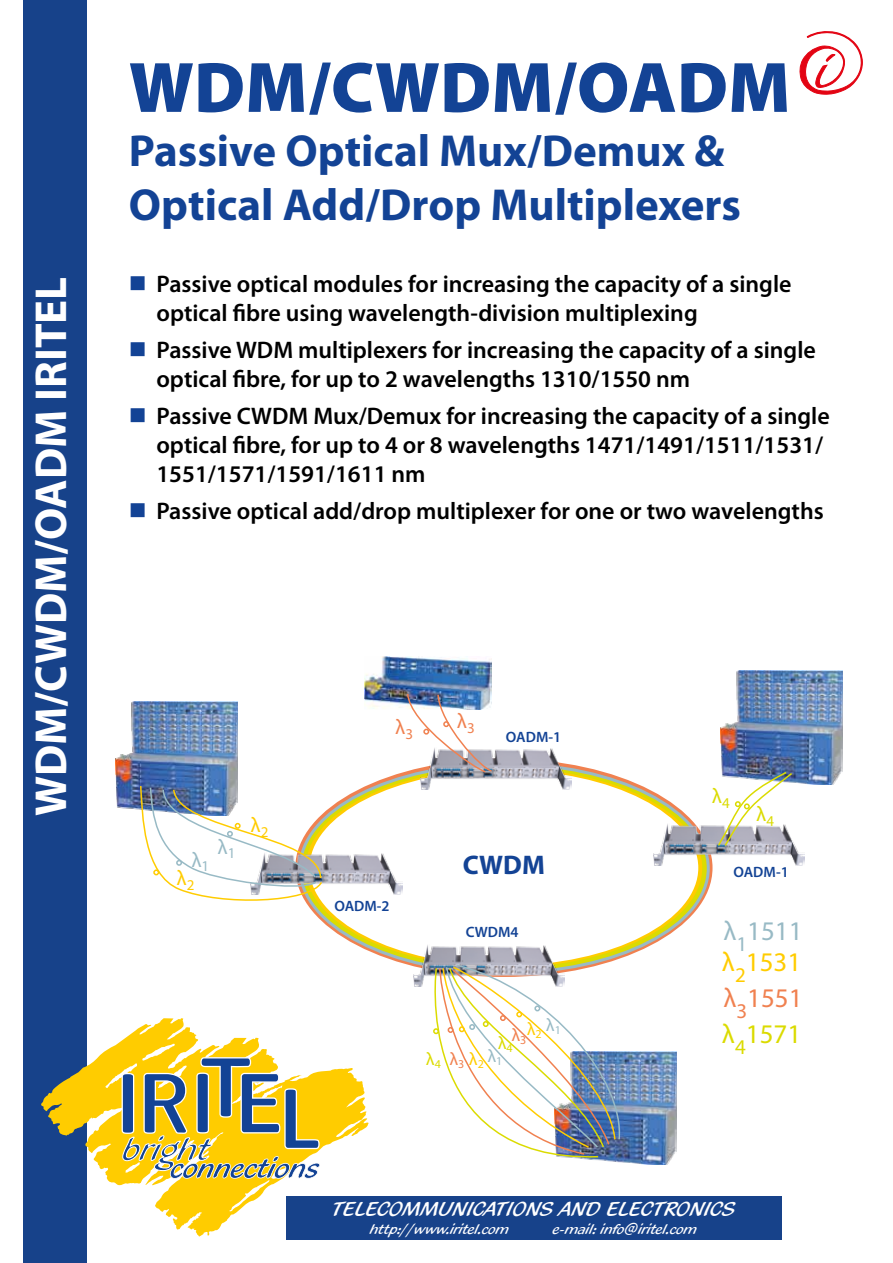
<style>
.page{position:relative;width:893px;height:1263px;background:#fff}
.page>*{position:absolute;margin:0;border:0;box-sizing:border-box;transform-origin:0 0}
.t1{font:900 72px "Myriad Pro";color:#134395}
.t2{font:700 45px/54px "Myriad Pro";color:#134395}
.t3{font:700 45px "Myriad Pro";color:#fff}
.t4{font:27px/31.2px "Myriad Pro";color:#98bac5}
.t5{font:27px/36.2px "Myriad Pro";color:#f08150}
.t6{font:700 27px "Myriad Pro";color:#134395}
.t7{font:600 24px/28.8px "Myriad Pro";color:#000}
.t8{font:21px "Blacklight D";color:#fff}
.t9{font:21px "Myriad Pro";color:#fc0}
.t10{font:21px "Myriad Pro";color:#f08150}
.t11{font:21px "Myriad Pro";color:#dbdb00}
.t12{font:21px "Myriad Pro";color:#98bac5}
.t13{font:18px "Myriad Pro";color:#dbdb00}
.t14{font:18px "Myriad Pro";color:#fc0}
.t15{font:18px "Myriad Pro";color:#98bac5}
.t16{font:18px "Myriad Pro";color:#f08150}
.t17{font:15px "Blacklight D";color:#fff}
.t18{font:600 15px "Myriad Pro";color:#134395}
.t19{font:12px "Myriad Pro";color:#f08150}
.s1{font-size:12px;color:#98bac5}
.s2{font-size:12px;color:#fc0}
.s3{color:#f08150}
.s4{color:#fc0}
.s5{color:#dbdb00}
</style>
<div class="page">
<img style="left:624px;top:1051px;width:52px;height:113px">
<img style="left:721px;top:671px;width:121px;height:113px">
<img style="left:116px;top:702px;width:121px;height:108px">
<img style="left:323px;top:853px;width:79px;height:42px">
<img style="left:413px;top:945px;width:151px;height:18px">
<img style="left:364px;top:657px;width:127px;height:52px">
<img style="left:139px;top:784px;width:184px;height:124px">
<img style="left:411px;top:963px;width:213px;height:200px">
<img style="left:420px;top:748px;width:151px;height:41px">
<img style="left:653px;top:823px;width:151px;height:42px">
<img style="left:716px;top:770px;width:78px;height:77px">
<img style="left:406px;top:692px;width:87px;height:82px">
<div style="left:286px;top:1196px;width:496px;height:44px;background:#17428a"></div>
<div style="left:23px;top:0;width:63px;height:1263px;background:#17428a"></div>
<svg style="left:41px;top:1018px;width:328px;height:218px"></svg>
<svg style="left:122px;top:1057px;width:198px;height:122px;background:#beb15c"></svg>
<svg style="left:799px;top:31px;width:63px;height:64px"></svg>
<h2 class="t3" style="left:22px;top:816px;width:541px;rotate:-90deg">WDM/CWDM/OADM IRITEL</h2>
<h1 class="t1" style="left:129px;top:47px;width:663px">WDM/CWDM/OADM</h1>
<h2 class="t2" style="left:129px;top:122px;width:614px">Passive Optical Mux/Demux &amp;<br>Optical Add/Drop Multiplexers</h2>
<p class="t7" style="left:156px;top:269px;width:637px">Passive optical modules for increasing the capacity of a single optical fibre using wavelength-division multiplexing</p>
<p class="t7" style="left:156px;top:335px;width:661px">Passive WDM multiplexers for increasing the capacity of a single optical fibre, for up to 2 wavelengths 1310/1550 nm</p>
<p class="t7" style="left:156px;top:401px;width:675px">Passive CWDM Mux/Demux for increasing the capacity of a single optical fibre, for up to 4 or 8 wavelengths 1471/1491/1511/1531/<br>1551/1571/1591/1611 nm</p>
<p class="t7" style="left:156px;top:496px;width:669px">Passive optical add/drop multiplexer for one or two wavelengths</p>
<p class="t12" style="left:192px;top:847px;width:19px">λ<sub>1</sub></p>
<p class="t9" style="left:177px;top:865px;width:19px">λ<sub>2</sub></p>
<p class="t12" style="left:218px;top:834px;width:19px">λ<sub>1</sub></p>
<p class="t9" style="left:251px;top:812px;width:19px">λ<sub>2</sub></p>
<p class="t10" style="left:395px;top:714px;width:19px">λ<sub>3</sub></p>
<p class="t10" style="left:457px;top:708px;width:19px">λ<sub>3</sub></p>
<p class="t18" style="left:506px;top:727px;width:57px">OADM-1</p>
<p class="t18" style="left:334px;top:896px;width:57px">OADM-2</p>
<p class="t6" style="left:463px;top:847px;width:83px">CWDM</p>
<p class="t18" style="left:466px;top:923px;width:54px">CWDM4</p>
<p class="t14" style="left:527px;top:1018px;width:35px">λ <sup>λ</sup><span class="s1">1</span></p>
<p class="t16" style="left:512px;top:1023px;width:32px">λ <span class="s2">2</span></p>
<p class="t19" style="left:520px;top:1032px;width:8px">3</p>
<p class="t13" style="left:498px;top:1031px;width:16px">λ<sub>4</sub></p>
<p class="t15" style="left:488px;top:1045px;width:16px">λ<sub>1</sub></p>
<p class="t13" style="left:426px;top:1048px;width:59px">λ<sub>4</sub> <span class="s3">λ</span><sub>3</sub> <span class="s4">λ</span><sub>2</sub></p>
<p class="t11" style="left:712px;top:783px;width:19px">λ<sub>4</sub></p>
<p class="t11" style="left:757px;top:801px;width:19px">λ<sub>4</sub></p>
<p class="t18" style="left:733px;top:862px;width:57px">OADM-1</p>
<p class="t4" style="left:722px;top:915px;width:82px">λ<sub>1</sub>1511 <span class="s4">λ</span><sub>2</sub><span class="s4">1531</span></p>
<p class="t5" style="left:722px;top:980px;width:82px">λ<sub>3</sub>1551 <span class="s5">λ</span><sub>4</sub><span class="s5">1571</span></p>
<p class="t8" style="left:332px;top:1196px;width:405px">TELECOMMUNICATIONS AND ELECTRONICS</p>
<p class="t17" style="left:370px;top:1220px;width:140px">http://www.iritel.com</p>
<p class="t17" style="left:553px;top:1220px;width:146px">e-mail: info@iritel.com</p>
</div>
